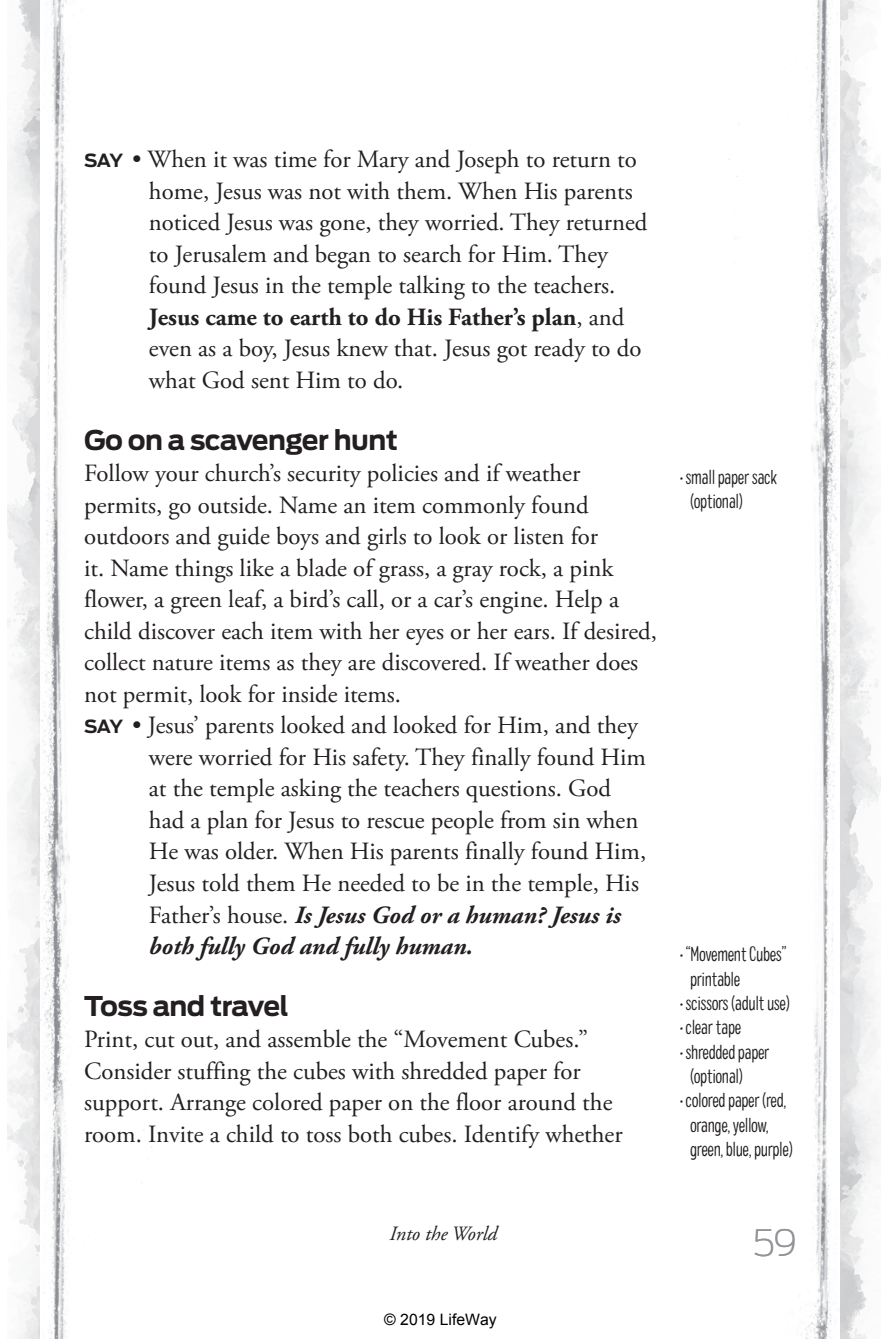
<style>
.page{position:relative;width:881px;height:1343px;background:#fff}
.page>*{position:absolute;margin:0;border:0;box-sizing:border-box;transform-origin:0 0}
.t1{font:200 36px "Antenna";color:#939598}
.t2{font:700 27px "Antenna";letter-spacing:-.02em;color:#231f20}
.t3{font:24.75px/31.5px "Adobe Garamond Pro";color:#231f20}
.t4{font:italic 700 24.75px "Adobe Garamond Pro";color:#231f20}
.t5{font:300 condensed 20.25px/24.3px "Colby";letter-spacing:-.02em;color:#231f20}
.t6{font:italic 20.25px "Adobe Garamond Pro";color:#231f20}
.t7{font:15.75px "Arial";color:#000}
.s1{font-family:"Antenna";font-weight:700;font-size:18px}
.s2{font-weight:700}
.s3{font-weight:400;font-style:normal}
</style>
<div class="page">
<img style="left:839px;top:0;width:41px;height:1338px">
<img style="left:728px;top:0;width:111px;height:1338px">
<img style="left:8px;top:0;width:32px;height:1338px">
<img style="left:40px;top:0;width:112px;height:1338px">
<p class="t3" style="left:149px;top:144px;width:500px;text-indent:-65px"><span class="s1">SAY</span> • When it was time for Mary and Joseph to return to home, Jesus was not with them. When His parents noticed Jesus was gone, they worried. They returned to Jerusalem and began to search for Him. They found Jesus in the temple talking to the teachers.<br><span class="s2">Jesus came to earth to do His Father’s plan</span>, and even as a boy, Jesus knew that. Jesus got ready to do what God sent Him to do.</p>
<p class="t2" style="left:84px;top:424px;width:315px">Go on a scavenger hunt</p>
<p class="t3" style="left:84px;top:458px;width:497px">Follow your church’s security policies and if weather</p>
<p class="t3" style="left:84px;top:490px;width:506px">permits, go outside. Name an item commonly found</p>
<p class="t3" style="left:84px;top:521px;width:515px">outdoors and guide boys and girls to look or listen for</p>
<p class="t3" style="left:84px;top:553px;width:530px">it. Name things like a blade of grass, a gray rock, a pink</p>
<p class="t3" style="left:84px;top:584px;width:536px">flower, a green leaf, a bird’s call, or a car’s engine. Help a</p>
<p class="t3" style="left:84px;top:616px;width:574px">child discover each item with her eyes or her ears. If desired,</p>
<p class="t3" style="left:84px;top:647px;width:555px">collect nature items as they are discovered. If weather does</p>
<p class="t3" style="left:84px;top:679px;width:318px">not permit, look for inside items.</p>
<p class="t3" style="left:84px;top:710px;width:555px"><span class="s1">SAY</span> • Jesus’ parents looked and looked for Him, and they</p>
<p class="t3" style="left:149px;top:742px;width:498px">were worried for His safety. They finally found Him</p>
<p class="t3" style="left:149px;top:773px;width:463px">at the temple asking the teachers questions. God</p>
<p class="t3" style="left:149px;top:805px;width:491px">had a plan for Jesus to rescue people from sin when</p>
<p class="t3" style="left:149px;top:836px;width:498px">He was older. When His parents finally found Him,</p>
<p class="t3" style="left:149px;top:868px;width:491px">Jesus told them He needed to be in the temple, His</p>
<p class="t4" style="left:149px;top:900px;width:473px"><span class="s3">Father’s house.</span> Is Jesus God or a human? Jesus is</p>
<p class="t4" style="left:149px;top:931px;width:325px">both fully God and fully human.</p>
<p class="t2" style="left:84px;top:989px;width:206px">Toss and travel</p>
<p class="t3" style="left:84px;top:1024px;width:540px">Print, cut out, and assemble the “Movement Cubes.” Consider stuffing the cubes with shredded paper for support. Arrange colored paper on the floor around the room. Invite a child to toss both cubes. Identify whether</p>
<p class="t5" style="left:690px;top:464px;width:89px;text-indent:-10px">•small paper sack (optional)</p>
<p class="t5" style="left:690px;top:941px;width:98px;text-indent:-10px">•“Movement Cubes” printable</p>
<p class="t5" style="left:679px;top:990px;width:112px">•scissors (adult use)</p>
<p class="t5" style="left:679px;top:1014px;width:63px">•clear tape</p>
<p class="t5" style="left:690px;top:1039px;width:81px;text-indent:-10px">•shredded paper (optional)</p>
<p class="t5" style="left:690px;top:1087px;width:104px;text-indent:-10px">•colored paper (red, orange, yellow, green, blue, purple)</p>
<p class="t6" style="left:389px;top:1220px;width:109px">Into the World</p>
<p class="t7" style="left:384px;top:1308px;width:114px">© 2019 LifeWay</p>
<h1 class="t1" style="left:752px;top:1221px;width:46px">59</h1>
</div>
